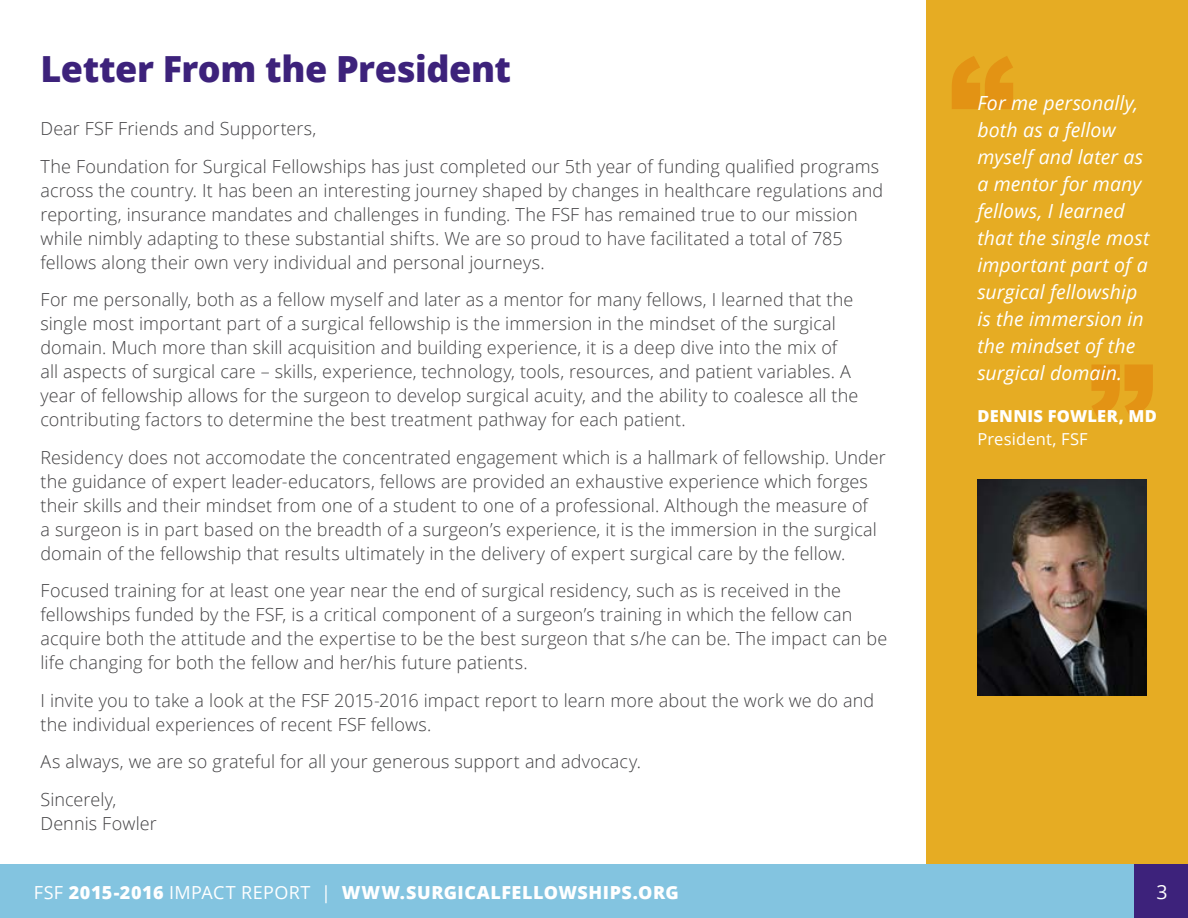
<style>
.page{position:relative;width:1188px;height:918px;background:#fff}
.page>*{position:absolute;margin:0;border:0;box-sizing:border-box;transform-origin:0 0}
.header_03{font:800 36px "Open Sans";letter-spacing:-.01em;color:#3d227b}
.quotes{font:italic 19.5px/27px "Open Sans";letter-spacing:.005em;color:#fff}
.t1{font:19.5px "Open Sans";color:#fff}
.body{font:300 18px/24px "Open Sans";letter-spacing:.005em;color:#414042}
.t2{font:800 18px "Open Sans";letter-spacing:.03em;color:#fff}
.body-2{font:800 16.5px/22.5px "Open Sans";letter-spacing:.02em;color:#fff}
.s1{font-weight:400}
</style>
<div class="page">
<div style="left:0;top:864px;width:1188px;height:54px;background:#83c4e0"></div>
<div style="left:1134px;top:864px;width:54px;height:54px;background:#3d227b"></div>
<div style="left:926px;top:0;width:262px;height:864px;background:#e6ac23"></div>
<svg style="left:952px;top:56px;width:61px;height:53px"></svg>
<svg style="left:1091px;top:365px;width:62px;height:52px"></svg>
<img style="left:977px;top:480px;width:169px;height:216px">
<p class="header_03" style="left:40px;top:41px;width:472px">Letter From the President</p>
<p class="body" style="left:40px;top:116px;width:278px">Dear FSF Friends and Supporters,</p>
<p class="body" style="left:40px;top:154px;width:844px">The Foundation for Surgical Fellowships has just completed our 5th year of funding qualified programs across the country. It has been an interesting journey shaped by changes in healthcare regulations and reporting, insurance mandates and challenges in funding. The FSF has remained true to our mission while nimbly adapting to these substantial shifts. We are so proud to have facilitated a total of 785 fellows along their own very individual and personal journeys.</p>
<p class="body" style="left:40px;top:287px;width:819px">For me personally, both as a fellow myself and later as a mentor for many fellows, I learned that the single most important part of a surgical fellowship is the immersion in the mindset of the surgical domain. Much more than skill acquisition and building experience, it is a deep dive into the mix of all aspects of surgical care – skills, experience, technology, tools, resources, and patient variables. A year of fellowship allows for the surgeon to develop surgical acuity, and the ability to coalesce all the contributing factors to determine the best treatment pathway for each patient.</p>
<p class="body" style="left:40px;top:445px;width:847px">Residency does not accomodate the concentrated engagement which is a hallmark of fellowship. Under the guidance of expert leader-educators, fellows are provided an exhaustive experience which forges their skills and their mindset from one of a student to one of a professional. Although the measure of<br>a surgeon is in part based on the breadth of a surgeon’s experience, it is the immersion in the surgical domain of the fellowship that results ultimately in the delivery of expert surgical care by the fellow.</p>
<p class="body" style="left:40px;top:578px;width:848px">Focused training for at least one year near the end of surgical residency, such as is received in the fellowships funded by the FSF, is a critical component of a surgeon’s training in which the fellow can acquire both the attitude and the expertise to be the best surgeon that s/he can be. The impact can be life changing for both the fellow and her/his future patients.</p>
<p class="body" style="left:40px;top:688px;width:835px">I invite you to take a look at the FSF 2015-2016 impact report to learn more about the work we do and the individual experiences of recent FSF fellows.</p>
<p class="body" style="left:40px;top:749px;width:602px">As always, we are so grateful for all your generous support and advocacy.</p>
<p class="body" style="left:40px;top:787px;width:118px">Sincerely,<br>Dennis Fowler</p>
<p class="quotes" style="left:977px;top:89px;width:174px">For me personally, both as a fellow myself and later as a mentor for many fellows, I learned that the single most important part of a surgical fellowship is the immersion in the mindset of the surgical domain.</p>
<p class="body-2" style="left:977px;top:404px;width:181px">DENNIS FOWLER, MD<br><span class="s1">President, FSF</span></p>
<p class="t2" style="left:34px;top:879px;width:646px"><span class="s1">FSF</span> 2015-2016 <span class="s1">IMPACT REPORT |</span> WWW.SURGICALFELLOWSHIPS.ORG</p>
<p class="t1" style="left:1157px;top:879px;width:13px">3</p>
</div>
